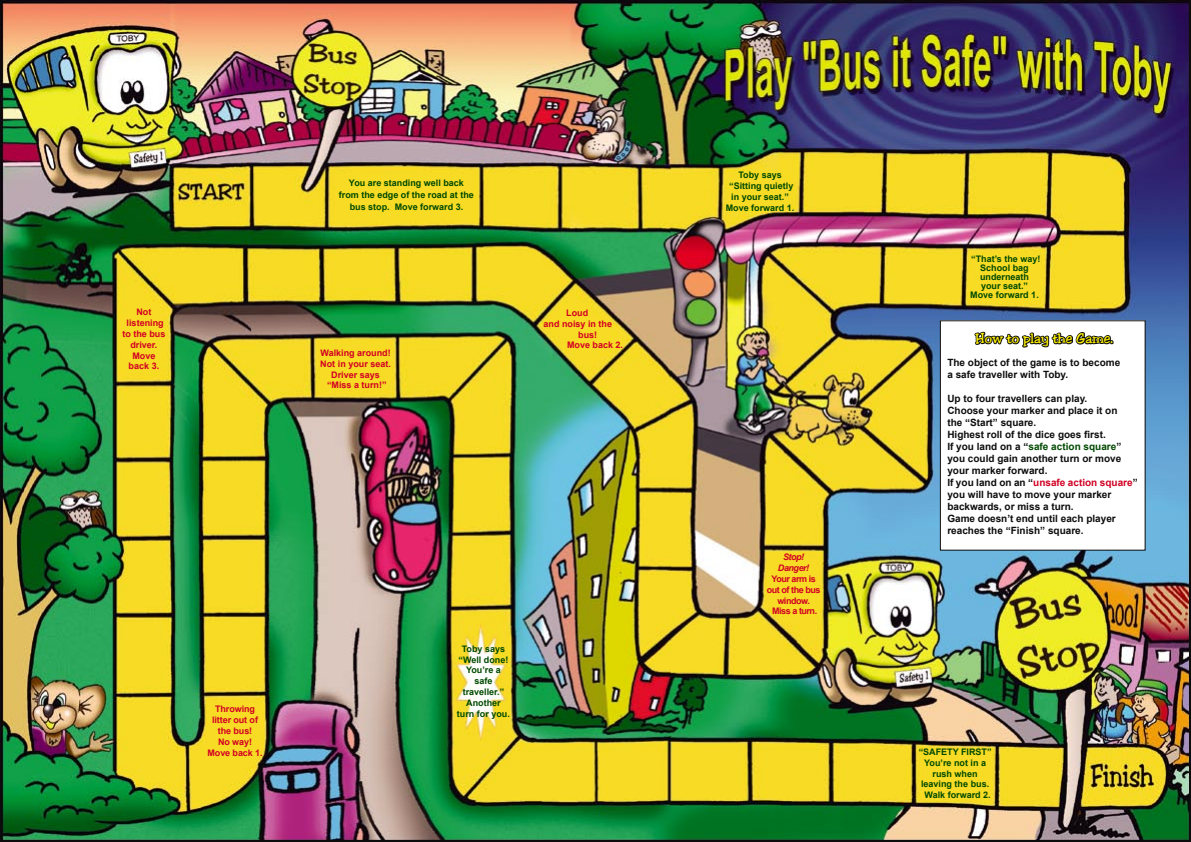
<style>
.page{position:relative;width:1191px;height:842px;background:#fff}
.page>*{position:absolute;margin:0;border:0;box-sizing:border-box;transform-origin:0 0}
.t1{font:14px "Jester";color:#fdf104}
.t2{font:700 10px/12px "Arial";color:#0d0d0d}
.t3{font:700 9px/10.8px "Arial";color:#004900;text-align:center}
.t4{font:700 9px/10.8px "Arial";color:#d10023;text-align:center}
.t5{font:700 9px/10.8px "Arial";letter-spacing:-.05em;color:#d10023;text-align:center}
.t6{font:italic 700 9px/10.8px "Arial";letter-spacing:-.05em;color:#d10023;text-align:center}
.s1{color:#004900}
.s2{color:#d10023}
</style>
<div class="page">
<img style="left:0;top:0;width:1191px;height:842px">
<div style="left:940px;top:321px;width:205px;height:229px;background:#fff"></div>
<div style="left:940px;top:320px;width:205px;height:231px;border:1px solid #0d0d0d"></div>
<svg style="left:973px;top:314px;width:142px;height:34px"></svg>
<p class="t4" style="left:122px;top:307px;width:45px">Not listening to the bus driver.<br>Move back 3.</p>
<p class="t3" style="left:339px;top:177px;width:137px;line-height:12px">You are standing well back from the edge of the road at the bus stop. Move forward 3.</p>
<p class="t3" style="left:726px;top:170px;width:70px">Toby says “Sitting quietly in your seat.”<br>Move forward 1.</p>
<p class="t4" style="left:320px;top:347px;width:72px">Walking around!<br>Not in your seat.<br>Driver says “Miss a turn!”</p>
<p class="t4" style="left:566px;top:307px;width:23px">Loud</p>
<p class="t4" style="left:543px;top:318px;width:70px">and noisy in the</p>
<p class="t4" style="left:578px;top:329px;width:20px">bus!</p>
<p class="t4" style="left:567px;top:340px;width:58px">Move back 2.</p>
<p class="t4" style="left:207px;top:704px;width:57px">Throwing litter out of the bus!<br>No way!<br>Move back 1.</p>
<p class="t3" style="left:457px;top:643px;width:55px">Toby says “Well done!<br>You’re a safe traveller.”<br>Another turn for you.</p>
<p class="t6" style="left:778px;top:552px;width:33px">Stop!<br>Danger!</p>
<p class="t5" style="left:767px;top:573px;width:55px">Your arm is out of the bus window.<br>Miss a turn.</p>
<p class="t3" style="left:970px;top:254px;width:72px;line-height:9px">“That’s the way!<br>School bag underneath your seat.”<br>Move forward 1.</p>
<h1 class="t1" style="left:975px;top:330px;width:139px">How to play the Game.</h1>
<p class="t2" style="left:947px;top:356px;width:174px">The object of the game is to become a safe traveller with Toby.</p>
<p class="t2" style="left:947px;top:392px;width:192px">Up to four travellers can play.<br>Choose your marker and place it on<br>the “Start” square.<br>Highest roll of the dice goes first.<br>If you land on a “<span class="s1">safe action square</span>” you could gain another turn or move your marker forward.<br>If you land on an “<span class="s2">unsafe action square</span>” you will have to move your marker backwards, or miss a turn.<br>Game doesn’t end until each player reaches the “Finish” square.</p>
<p class="t3" style="left:918px;top:746px;width:74px">“SAFETY FIRST”<br>You’re not in a rush when leaving the bus.<br>Walk forward 2.</p>
</div>
